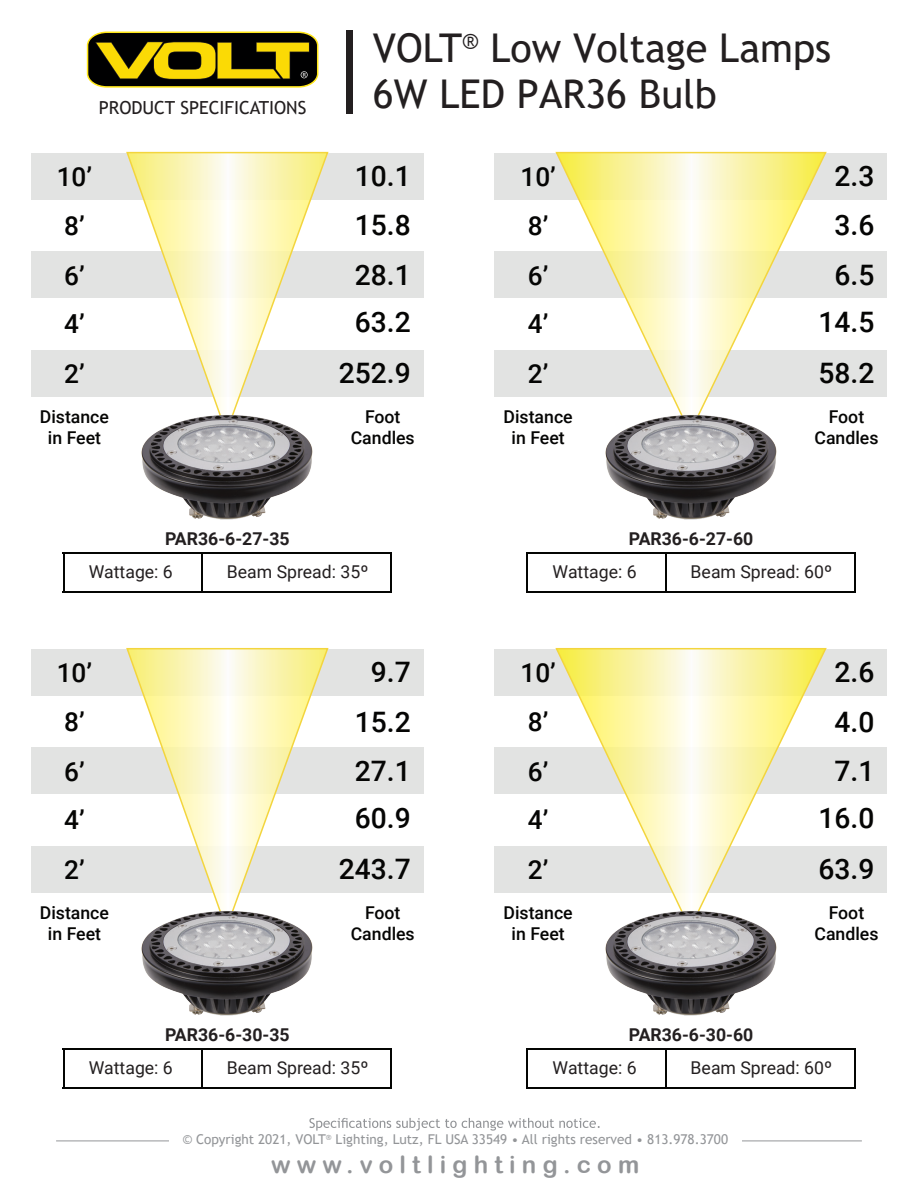
<style>
.page{position:relative;width:918px;height:1188px;background:#fff}
.page>*{position:absolute;margin:0;border:0;box-sizing:border-box;transform-origin:0 0}
.t1{font:39.6px/45.6px "Trebuchet MS";color:#231f20}
.t2{font:500 28.2px/49.5px "Roboto";color:#050504;text-align:justify}
.t3{font:500 26.25px/49.3px "Roboto";color:#050504}
.t4{font:24px "Arial Rounded MT Bold";letter-spacing:.26em;color:#939598}
.t5{font:18px "Trebuchet MS";color:#231f20}
.t6{font:500 17.7px/21.1px "Roboto";color:#050504;text-align:center}
.t7{font:17.7px "Roboto";color:#231f20}
.t8{font:700 17.7px "Roboto";color:#231f20}
.t9{font:13.5px "Trebuchet MS";color:#939598}
</style>
<div class="page">
<div style="left:31px;top:252px;width:393px;height:46px;background:#e2e3e2"></div>
<div style="left:31px;top:350px;width:393px;height:47px;background:#e2e3e2"></div>
<div style="left:31px;top:153px;width:393px;height:46px;background:#e2e3e2"></div>
<svg style="left:125px;top:151px;width:205px;height:262px"></svg>
<hr style="left:63px;top:552px;width:329px;height:2px;background:#040503">
<hr style="left:201px;top:553px;width:2px;height:39px;background:#040503">
<hr style="left:63px;top:553px;width:2px;height:39px;background:#040503">
<hr style="left:390px;top:553px;width:2px;height:39px;background:#040503">
<hr style="left:63px;top:591px;width:329px;height:2px;background:#040503">
<div style="left:494px;top:252px;width:393px;height:46px;background:#e2e3e2"></div>
<div style="left:494px;top:350px;width:393px;height:47px;background:#e2e3e2"></div>
<div style="left:494px;top:153px;width:393px;height:46px;background:#e2e3e2"></div>
<svg style="left:555px;top:151px;width:273px;height:262px"></svg>
<hr style="left:526px;top:552px;width:330px;height:2px;background:#040503">
<hr style="left:665px;top:553px;width:2px;height:39px;background:#040503">
<hr style="left:526px;top:553px;width:2px;height:39px;background:#040503">
<hr style="left:854px;top:553px;width:2px;height:39px;background:#040503">
<hr style="left:526px;top:591px;width:330px;height:2px;background:#040503">
<div style="left:31px;top:748px;width:393px;height:46px;background:#e2e3e2"></div>
<div style="left:31px;top:846px;width:393px;height:47px;background:#e2e3e2"></div>
<div style="left:31px;top:649px;width:393px;height:46px;background:#e2e3e2"></div>
<svg style="left:125px;top:648px;width:205px;height:261px"></svg>
<hr style="left:63px;top:1048px;width:329px;height:2px;background:#040503">
<hr style="left:201px;top:1049px;width:2px;height:39px;background:#040503">
<hr style="left:63px;top:1049px;width:2px;height:39px;background:#040503">
<hr style="left:390px;top:1049px;width:2px;height:39px;background:#040503">
<hr style="left:63px;top:1087px;width:329px;height:2px;background:#040503">
<div style="left:494px;top:748px;width:393px;height:46px;background:#e2e3e2"></div>
<div style="left:494px;top:846px;width:393px;height:47px;background:#e2e3e2"></div>
<div style="left:494px;top:649px;width:393px;height:46px;background:#e2e3e2"></div>
<svg style="left:555px;top:648px;width:273px;height:261px"></svg>
<hr style="left:526px;top:1048px;width:330px;height:2px;background:#040503">
<hr style="left:665px;top:1049px;width:2px;height:39px;background:#040503">
<hr style="left:526px;top:1049px;width:2px;height:39px;background:#040503">
<hr style="left:854px;top:1049px;width:2px;height:39px;background:#040503">
<hr style="left:526px;top:1087px;width:330px;height:2px;background:#040503">
<svg style="left:86px;top:31px;width:233px;height:57px"></svg>
<div style="left:346px;top:30px;width:7px;height:84px;background:#231f20"></div>
<hr style="left:56px;top:1141px;width:806px;height:1px;background:#939598">
<div style="left:169px;top:1118px;width:572px;height:70px;background:#fff"></div>
<svg style="left:309px;top:1118px;width:291px;height:13px"></svg>
<img style="left:141px;top:413px;width:172px;height:107px">
<img style="left:605px;top:413px;width:172px;height:107px">
<img style="left:141px;top:909px;width:172px;height:107px">
<img style="left:605px;top:909px;width:172px;height:107px">
<p class="t5" style="left:99px;top:96px;width:209px">PRODUCT SPECIFICATIONS</p>
<h1 class="t1" style="left:373px;top:25px;width:460px">VOLT<sup>®</sup> Low Voltage Lamps<br>6W LED PAR36 Bulb</h1>
<h3 class="t3" style="left:57px;top:151px;width:37px">10’<br>8’<br>6’<br>4’<br>2’</h3>
<h2 class="t2" style="left:355px;top:150px;width:57px">10.1<br>15.8<br>28.1</h2>
<h2 class="t2" style="left:339px;top:296px;width:73px;line-height:51px;text-align:center">63.2<br>252.9</h2>
<p class="t6" style="left:40px;top:405px;width:71px">Distance in Feet</p>
<p class="t6" style="left:351px;top:405px;width:65px">Foot<br>Candles</p>
<p class="t8" style="left:165px;top:526px;width:126px">PAR36-6-27-35</p>
<p class="t7" style="left:89px;top:559px;width:86px">Wattage: 6</p>
<p class="t7" style="left:227px;top:559px;width:143px">Beam Spread: 35º</p>
<h3 class="t3" style="left:57px;top:647px;width:37px">10’<br>8’<br>6’<br>4’<br>2’</h3>
<h2 class="t2" style="left:355px;top:647px;width:57px;text-align:center">9.7<br>15.2<br>27.1</h2>
<h2 class="t2" style="left:339px;top:792px;width:73px;line-height:51px;text-align:center">60.9<br>243.7</h2>
<p class="t6" style="left:40px;top:901px;width:71px">Distance in Feet</p>
<p class="t6" style="left:351px;top:901px;width:65px">Foot<br>Candles</p>
<p class="t8" style="left:165px;top:1023px;width:126px">PAR36-6-30-35</p>
<p class="t7" style="left:89px;top:1055px;width:86px">Wattage: 6</p>
<p class="t7" style="left:227px;top:1055px;width:143px">Beam Spread: 35º</p>
<h3 class="t3" style="left:520px;top:151px;width:37px">10’<br>8’<br>6’<br>4’<br>2’</h3>
<h2 class="t2" style="left:835px;top:150px;width:41px">2.3<br>3.6<br>6.5</h2>
<h2 class="t2" style="left:819px;top:296px;width:57px;line-height:51px">14.5<br>58.2</h2>
<p class="t6" style="left:504px;top:405px;width:71px">Distance in Feet</p>
<p class="t6" style="left:815px;top:405px;width:65px">Foot<br>Candles</p>
<p class="t8" style="left:629px;top:526px;width:126px">PAR36-6-27-60</p>
<p class="t7" style="left:553px;top:559px;width:86px">Wattage: 6</p>
<p class="t7" style="left:691px;top:559px;width:143px">Beam Spread: 60º</p>
<h3 class="t3" style="left:520px;top:647px;width:37px">10’<br>8’<br>6’<br>4’<br>2’</h3>
<h2 class="t2" style="left:835px;top:647px;width:41px">2.6<br>4.0<br>7.1</h2>
<h2 class="t2" style="left:819px;top:792px;width:57px;line-height:51px">16.0<br>63.9</h2>
<p class="t6" style="left:504px;top:901px;width:71px">Distance in Feet</p>
<p class="t6" style="left:815px;top:901px;width:65px">Foot<br>Candles</p>
<p class="t8" style="left:629px;top:1023px;width:126px">PAR36-6-30-60</p>
<p class="t7" style="left:553px;top:1055px;width:86px">Wattage: 6</p>
<p class="t7" style="left:691px;top:1055px;width:143px">Beam Spread: 60º</p>
<p class="t9" style="left:182px;top:1131px;width:547px">© Copyright 2021, VOLT<sup>®</sup> Lighting, Lutz, FL USA 33549 • All rights reserved • 813.978.3700</p>
<h3 class="t4" style="left:271px;top:1150px;width:370px">www.voltlighting.com</h3>
</div>
